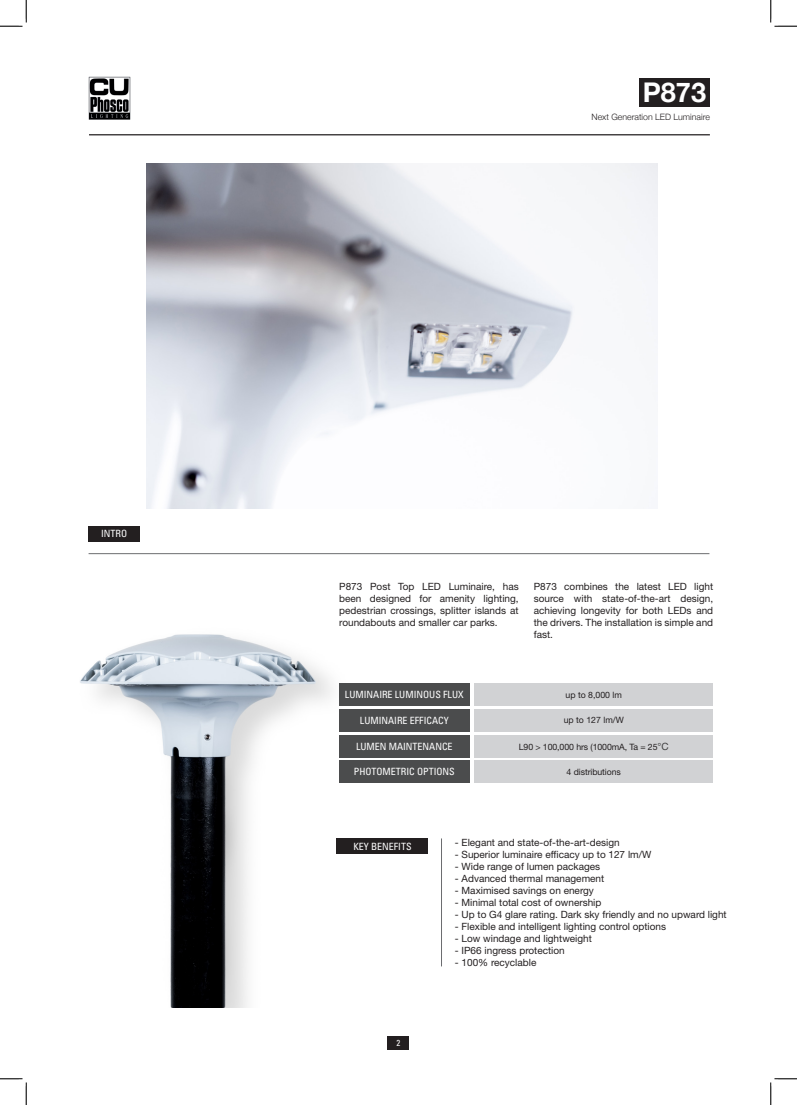
<style>
.page{position:relative;width:797px;height:1105px;background:#fff}
.page>*{position:absolute;margin:0;border:0;box-sizing:border-box;transform-origin:0 0}
.t1{font:700 27.12px "Helvetica Neue";color:#fff}
.t2{font:10px/12px "Helvetica Neue";color:#231f20;text-align:justify}
.t3{font:condensed 10px "Univers LT Std";color:#fff}
.t4{font:8.75px "Helvetica Neue";letter-spacing:-.01em;color:#231f20}
.t5{font:300 8.75px "Helvetica Neue";color:#231f20}
.t6{font:condensed 8.75px "Univers LT Std";color:#fff}
.s1{font-size:10px;color:#3e3e3f}
</style>
<div class="page">
<div style="left:89px;top:526px;width:51px;height:15px;background:#231f20"></div>
<hr style="left:89px;top:553px;width:620px;height:1px;background:#6c6d70">
<hr style="left:441px;top:838px;width:1px;height:128px;background:#6c6d70">
<img style="left:88px;top:76px;width:43px;height:44px">
<div style="left:639px;top:78px;width:70px;height:29px;background:#231f20"></div>
<hr style="left:89px;top:134px;width:621px;height:1px;background:#231f20">
<img style="left:80px;top:634px;width:304px;height:374px">
<img style="left:147px;top:164px;width:510px;height:344px">
<div style="left:388px;top:1036px;width:21px;height:14px;background:#231f20"></div>
<div style="left:339px;top:683px;width:130px;height:22px;background:#4b4c4d"></div>
<div style="left:339px;top:709px;width:130px;height:22px;background:#4b4c4d"></div>
<div style="left:339px;top:735px;width:130px;height:22px;background:#4b4c4d"></div>
<div style="left:339px;top:760px;width:130px;height:22px;background:#4b4c4d"></div>
<div style="left:474px;top:683px;width:239px;height:22px;background:#d1d2d4"></div>
<div style="left:474px;top:709px;width:239px;height:22px;background:#d1d2d4"></div>
<div style="left:474px;top:735px;width:239px;height:22px;background:#d1d2d4"></div>
<div style="left:474px;top:760px;width:239px;height:22px;background:#d1d2d4"></div>
<div style="left:337px;top:838px;width:91px;height:15px;background:#231f20"></div>
<svg style="left:0;top:0;width:27px;height:27px"></svg>
<svg style="left:0;top:1078px;width:27px;height:27px"></svg>
<svg style="left:770px;top:0;width:27px;height:27px"></svg>
<svg style="left:770px;top:1078px;width:27px;height:27px"></svg>
<p class="t3" style="left:101px;top:527px;width:28px">INTRO</p>
<p class="t1" style="left:642px;top:75px;width:65px">P873</p>
<p class="t5" style="left:591px;top:111px;width:120px">Next Generation LED Luminaire</p>
<p class="t2" style="left:339px;top:580px;width:181px">P873 Post Top LED Luminaire, has been designed for amenity lighting, pedestrian crossings, splitter islands at roundabouts and smaller car parks.</p>
<p class="t2" style="left:533px;top:580px;width:181px">P873 combines the latest LED light source with state-of-the-art design, achieving longevity for both LEDs and the drivers. The installation is simple and fast.</p>
<p class="t3" style="left:345px;top:688px;width:120px">LUMINAIRE LUMINOUS FLUX</p>
<p class="t3" style="left:360px;top:714px;width:90px">LUMINAIRE EFFICACY</p>
<p class="t3" style="left:356px;top:740px;width:98px">LUMEN MAINTENANCE</p>
<p class="t3" style="left:354px;top:765px;width:102px">PHOTOMETRIC OPTIONS</p>
<p class="t4" style="left:565px;top:689px;width:58px">up to 8,000 lm</p>
<p class="t4" style="left:563px;top:715px;width:62px">up to 127 lm/W</p>
<p class="t4" style="left:519px;top:741px;width:151px">L90 &gt; 100,000 hrs (1000mA, Ta = 25<span class="s1">°C</span></p>
<p class="t4" style="left:566px;top:766px;width:56px">4 distributions</p>
<p class="t3" style="left:353px;top:840px;width:60px">KEY BENEFITS</p>
<p class="t6" style="left:396px;top:1037px;width:5px">2</p>
<p class="t2" style="left:455px;top:836px;width:166px">- Elegant and state-of-the-art-design</p>
<p class="t2" style="left:455px;top:848px;width:198px">- Superior luminaire efficacy up to 127 lm/W</p>
<p class="t2" style="left:455px;top:860px;width:147px">- Wide range of lumen packages</p>
<p class="t2" style="left:455px;top:872px;width:151px">- Advanced thermal management</p>
<p class="t2" style="left:455px;top:884px;width:140px">- Maximised savings on energy</p>
<p class="t2" style="left:455px;top:896px;width:148px">- Minimal total cost of ownership</p>
<p class="t2" style="left:455px;top:908px;width:273px">- Up to G4 glare rating. Dark sky friendly and no upward light</p>
<p class="t2" style="left:455px;top:920px;width:213px">- Flexible and intelligent lighting control options</p>
<p class="t2" style="left:455px;top:932px;width:139px">- Low windage and lightweight</p>
<p class="t2" style="left:455px;top:944px;width:111px">- IP66 ingress protection</p>
<p class="t2" style="left:455px;top:956px;width:83px">- 100% recyclable</p>
</div>
